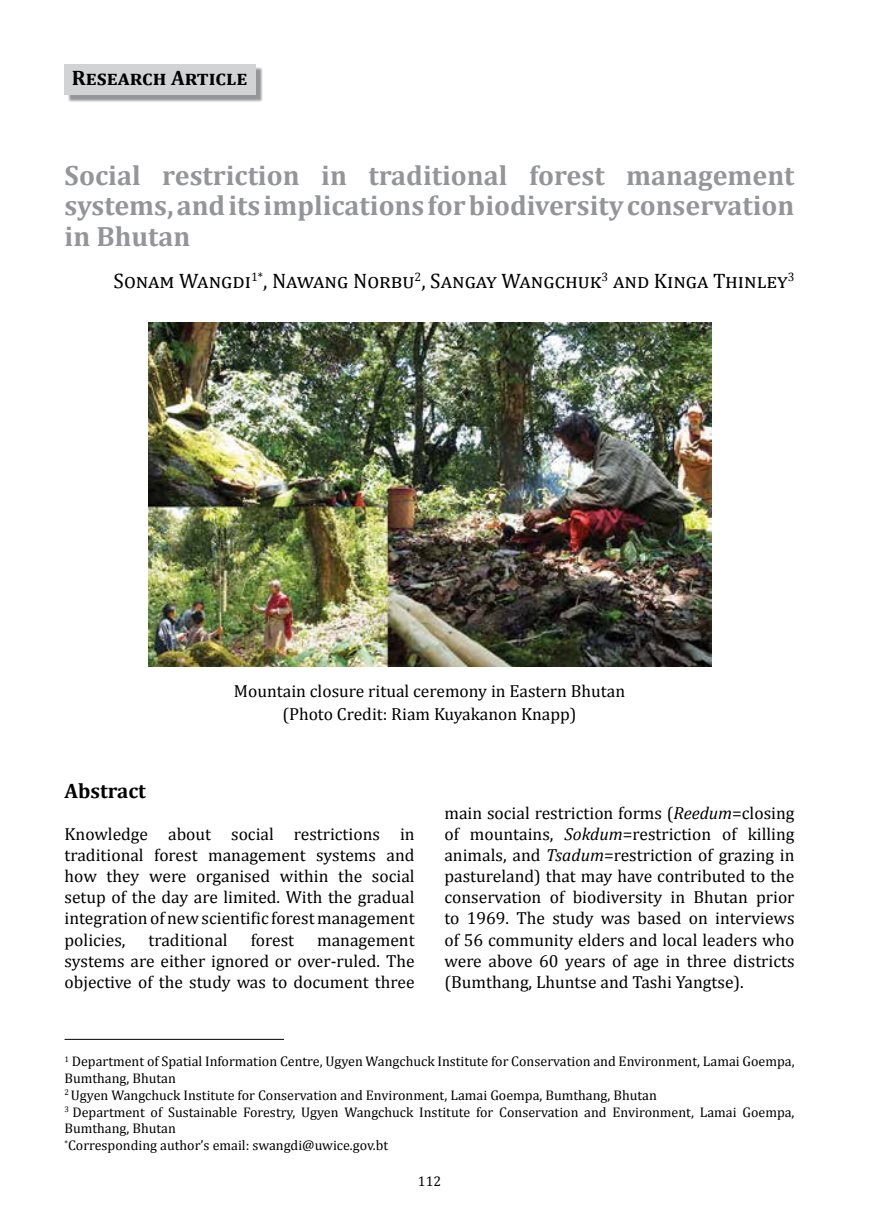
<style>
.page{position:relative;width:874px;height:1216px;background:#fff}
.page>*{position:absolute;margin:0;border:0;box-sizing:border-box;transform-origin:0 0}
.t1{font:700 28px/30.8px "Cambria";color:#939598;text-align:justify}
.t2{font:21px "Cambria";color:#000}
.t3{font:700 21px "Cambria";color:#000}
.t4{font:17.5px/21px "Cambria";color:#000;text-align:justify}
.t5{font:14px/16.8px "Cambria";color:#000}
.s1{font-style:italic}
</style>
<div class="page">
<svg style="left:68px;top:67px;width:194px;height:35px;background:#aaacae"></svg>
<div style="left:64px;top:64px;width:191px;height:31px;background:#d1d3d4"></div>
<hr style="left:64px;top:1038px;width:220px;height:1px;background:#000">
<img style="left:148px;top:322px;width:562px;height:344px">
<p class="t3" style="left:72px;top:63px;width:177px">Research Article</p>
<h1 class="t1" style="left:64px;top:159px;width:731px">Social restriction in traditional forest management systems, and its implications for biodiversity conservation in Bhutan</h1>
<p class="t2" style="left:113px;top:268px;width:682px">Sonam Wangdi<sup>1*</sup>, Nawang Norbu<sup>2</sup>, Sangay Wangchuk<sup>3</sup> and Kinga Thinley<sup>3</sup></p>
<p class="t4" style="left:234px;top:679px;width:392px;line-height:22.8px;text-align:center">Mountain closure ritual ceremony in Eastern Bhutan (Photo Credit: Riam Kuyakanon Knapp)</p>
<p class="t3" style="left:64px;top:776px;width:83px">Abstract</p>
<p class="t4" style="left:64px;top:823px;width:351px">Knowledge about social restrictions in traditional forest management systems and how they were organised within the social setup of the day are limited. With the gradual integration of new scientific forest management policies,</p>
<p class="t4" style="left:148px;top:928px;width:81px">traditional</p>
<p class="t4" style="left:250px;top:928px;width:45px">forest</p>
<p class="t4" style="left:64px;top:928px;width:351px;text-indent:252px">management systems are either ignored or over-ruled. The objective of the study was to document three</p>
<p class="t4" style="left:444px;top:802px;width:351px">main social restriction forms (<span class="s1">Reedum</span>=closing of mountains, <span class="s1">Sokdum</span>=restriction of killing animals, and <span class="s1">Tsadum</span>=restriction of grazing in pastureland) that may have contributed to the conservation of biodiversity in Bhutan prior to 1969. The study was based on interviews of 56 community elders and local leaders who were above 60 years of age in three districts (Bumthang, Lhuntse and Tashi Yangtse).</p>
<p class="t5" style="left:64px;top:1052px;width:731px"><sup>1</sup> Department of Spatial Information Centre, Ugyen Wangchuck Institute for Conservation and Environment, Lamai Goempa, Bumthang, Bhutan<br><sup>2</sup> Ugyen Wangchuck Institute for Conservation and Environment, Lamai Goempa, Bumthang, Bhutan<br><sup>3</sup> Department of Sustainable Forestry, Ugyen Wangchuck Institute for Conservation and Environment, Lamai Goempa, Bumthang, Bhutan<br><sup>*</sup>Corresponding author’s email: swangdi@uwice.gov.bt</p>
<p class="t5" style="left:417px;top:1172px;width:25px">112</p>
</div>
